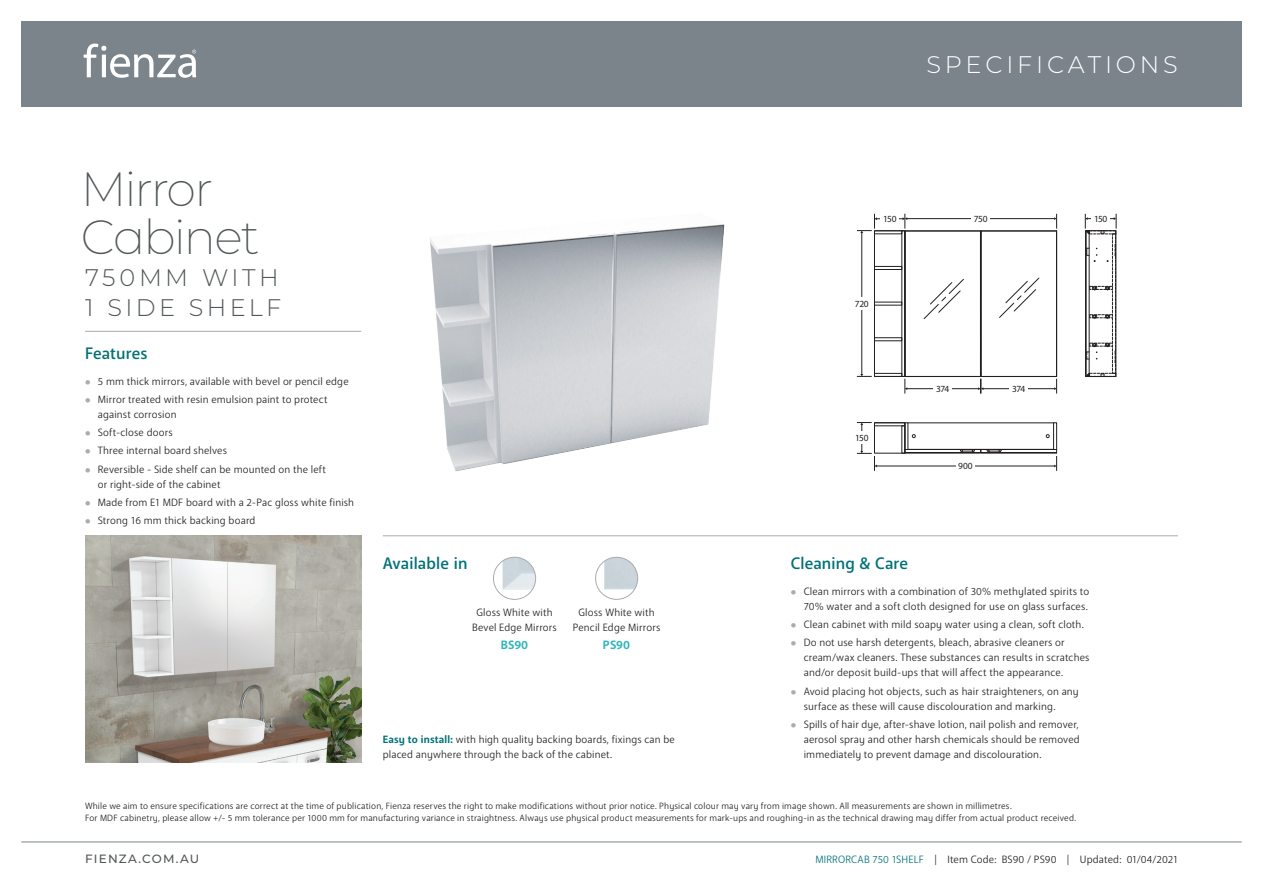
<style>
.page{position:relative;width:1263px;height:893px;background:#fff}
.page>*{position:absolute;margin:0;border:0;box-sizing:border-box;transform-origin:0 0}
.Header_1{font:200 48px/48px "Montserrat";letter-spacing:-.045em;color:#525759}
.Header_2{font:300 24px/30px "Montserrat";letter-spacing:.14em;color:#525759}
.t1{font:300 24px "Montserrat";letter-spacing:.16em;color:#fff}
.Sub_Header_1{font:500 16.5px "Anago";letter-spacing:.005em;color:#007277}
.t2{font:500 12px "Montserrat";letter-spacing:.1em;color:#525759}
.Price___Code{font:700 12px "Anago";letter-spacing:.01em;color:#2eb5bc}
.Body_Copy_-_Small{font:10.5px/15px "Anago";letter-spacing:.015em;color:#231f20}
.t3{font:9.45px "Myriad Pro";letter-spacing:-.035em;color:#231f20}
.t4{font:9px/12px "Anago";letter-spacing:.015em;color:#231f20}
.s1{font-weight:500;font-size:7.5px;color:#a9adb1}
.s2{font-weight:700;color:#007277}
.s3{color:#007277}
</style>
<div class="page">
<img style="left:85px;top:536px;width:276px;height:226px">
<div style="left:874px;top:422px;width:31px;height:4px;border:1px solid #231f20"></div>
<svg style="left:1085px;top:214px;width:32px;height:163px"></svg>
<hr style="left:876px;top:466px;width:178px;height:1px;background:#231f20">
<svg style="left:904px;top:422px;width:153px;height:49px"></svg>
<svg style="left:857px;top:422px;width:20px;height:49px"></svg>
<svg style="left:857px;top:214px;width:200px;height:180px"></svg>
<div style="left:852px;top:297px;width:19px;height:12px;background:#fff"></div>
<div style="left:880px;top:213px;width:19px;height:12px;background:#fff"></div>
<div style="left:971px;top:213px;width:19px;height:12px;background:#fff"></div>
<div style="left:1091px;top:213px;width:19px;height:12px;background:#fff"></div>
<div style="left:1010px;top:383px;width:18px;height:12px;background:#fff"></div>
<div style="left:933px;top:383px;width:19px;height:12px;background:#fff"></div>
<div style="left:852px;top:432px;width:19px;height:12px;background:#fff"></div>
<div style="left:956px;top:460px;width:19px;height:12px;background:#fff"></div>
<img style="left:430px;top:224px;width:294px;height:247px">
<svg style="left:493px;top:557px;width:43px;height:42px"></svg>
<img style="left:503px;top:557px;width:33px;height:33px">
<div style="left:493px;top:557px;width:43px;height:43px;border:1px solid #a9adb1;border-radius:50%"></div>
<svg style="left:595px;top:557px;width:43px;height:42px"></svg>
<img style="left:604px;top:557px;width:34px;height:32px">
<div style="left:595px;top:557px;width:43px;height:43px;border:1px solid #a9adb1;border-radius:50%"></div>
<hr style="left:85px;top:331px;width:276px;height:1px;background:#a9adb1">
<hr style="left:383px;top:535px;width:795px;height:1px;background:#a9adb1">
<div style="left:21px;top:21px;width:1221px;height:85px;background:#7b848b"></div>
<svg style="left:84px;top:43px;width:112px;height:35px"></svg>
<hr style="left:21px;top:842px;width:1221px;height:1px;background:#7b848b">
<p class="Header_1" style="left:81px;top:164px;width:180px">Mirror<br>Cabinet</p>
<p class="Header_2" style="left:85px;top:262px;width:198px">750MM WITH<br>1 SIDE SHELF</p>
<p class="Sub_Header_1" style="left:85px;top:343px;width:64px">Features</p>
<p class="Body_Copy_-_Small" style="left:85px;top:374px;width:265px"><span class="s1">●</span> 5 mm thick mirrors, available with bevel or pencil edge</p>
<p class="Body_Copy_-_Small" style="left:98px;top:392px;width:231px;text-indent:-13px"><span class="s1">●</span> Mirror treated with resin emulsion paint to protect against corrosion</p>
<p class="Body_Copy_-_Small" style="left:85px;top:425px;width:89px"><span class="s1">●</span> Soft-close doors</p>
<p class="Body_Copy_-_Small" style="left:85px;top:443px;width:144px"><span class="s1">●</span> Three internal board shelves</p>
<p class="Body_Copy_-_Small" style="left:98px;top:462px;width:230px;text-indent:-13px"><span class="s1">●</span> Reversible - Side shelf can be mounted on the left or right-side of the cabinet</p>
<p class="Body_Copy_-_Small" style="left:85px;top:495px;width:271px"><span class="s1">●</span> Made from E1 MDF board with a 2-Pac gloss white finish</p>
<p class="Body_Copy_-_Small" style="left:85px;top:513px;width:172px"><span class="s1">●</span> Strong 16 mm thick backing board</p>
<p class="Sub_Header_1" style="left:383px;top:553px;width:86px">Available in</p>
<p class="Body_Copy_-_Small" style="left:472px;top:605px;width:86px;text-align:center">Gloss White with<br>Bevel Edge Mirrors</p>
<p class="Price___Code" style="left:501px;top:637px;width:29px">BS90</p>
<p class="Body_Copy_-_Small" style="left:573px;top:605px;width:89px;text-align:center">Gloss White with<br>Pencil Edge Mirrors</p>
<p class="Price___Code" style="left:603px;top:637px;width:29px">PS90</p>
<p class="Body_Copy_-_Small" style="left:383px;top:732px;width:294px"><span class="s2">Easy to install:</span> with high quality backing boards, fixings can be placed anywhere through the back of the cabinet.</p>
<h2 class="t1" style="left:926px;top:48px;width:253px">SPECIFICATIONS</h2>
<p class="t3" style="left:883px;top:213px;width:15px">150</p>
<p class="t3" style="left:974px;top:213px;width:15px">750</p>
<p class="t3" style="left:1094px;top:213px;width:15px">150</p>
<p class="t3" style="left:855px;top:298px;width:15px">720</p>
<p class="t3" style="left:855px;top:432px;width:15px">150</p>
<p class="t3" style="left:936px;top:383px;width:15px">374</p>
<p class="t3" style="left:1012px;top:383px;width:15px">374</p>
<p class="t3" style="left:958px;top:460px;width:16px">900</p>
<p class="Sub_Header_1" style="left:791px;top:553px;width:119px">Cleaning &amp; Care</p>
<p class="Body_Copy_-_Small" style="left:791px;top:584px;width:300px;text-align:right"><span class="s1">●</span> Clean mirrors with a combination of 30% methylated spirits to<br>70% water and a soft cloth designed for use on glass surfaces.</p>
<p class="Body_Copy_-_Small" style="left:791px;top:617px;width:294px"><span class="s1">●</span> Clean cabinet with mild soapy water using a clean, soft cloth.</p>
<p class="Body_Copy_-_Small" style="left:804px;top:635px;width:287px;text-indent:-13px"><span class="s1">●</span> Do not use harsh detergents, bleach, abrasive cleaners or cream/wax cleaners. These substances can results in scratches and/or deposit build-ups that will affect the appearance.</p>
<p class="Body_Copy_-_Small" style="left:804px;top:684px;width:277px;text-indent:-13px"><span class="s1">●</span> Avoid placing hot objects, such as hair straighteners, on any surface as these will cause discolouration and marking.</p>
<p class="Body_Copy_-_Small" style="left:804px;top:717px;width:278px;text-align:justify;text-indent:-13px"><span class="s1">●</span> Spills of hair dye, after-shave lotion, nail polish and remover, aerosol spray and other harsh chemicals should be removed immediately to prevent damage and discolouration.</p>
<p class="t4" style="left:85px;top:800px;width:993px">While we aim to ensure specifications are correct at the time of publication, Fienza reserves the right to make modifications without prior notice. Physical colour may vary from image shown. All measurements are shown in millimetres.<br>For MDF cabinetry, please allow +/- 5 mm tolerance per 1000 mm for manufacturing variance in straightness. Always use physical product measurements for mark-ups and roughing-in as the technical drawing may differ from actual product received.</p>
<p class="t2" style="left:85px;top:851px;width:116px">FIENZA.COM.AU</p>
<p class="Body_Copy_-_Small" style="left:815px;top:852px;width:364px"><span class="s3">MIRRORCAB 750 1SHELF</span> | Item Code: BS90 / PS90 | Updated: 01/04/2021</p>
</div>
